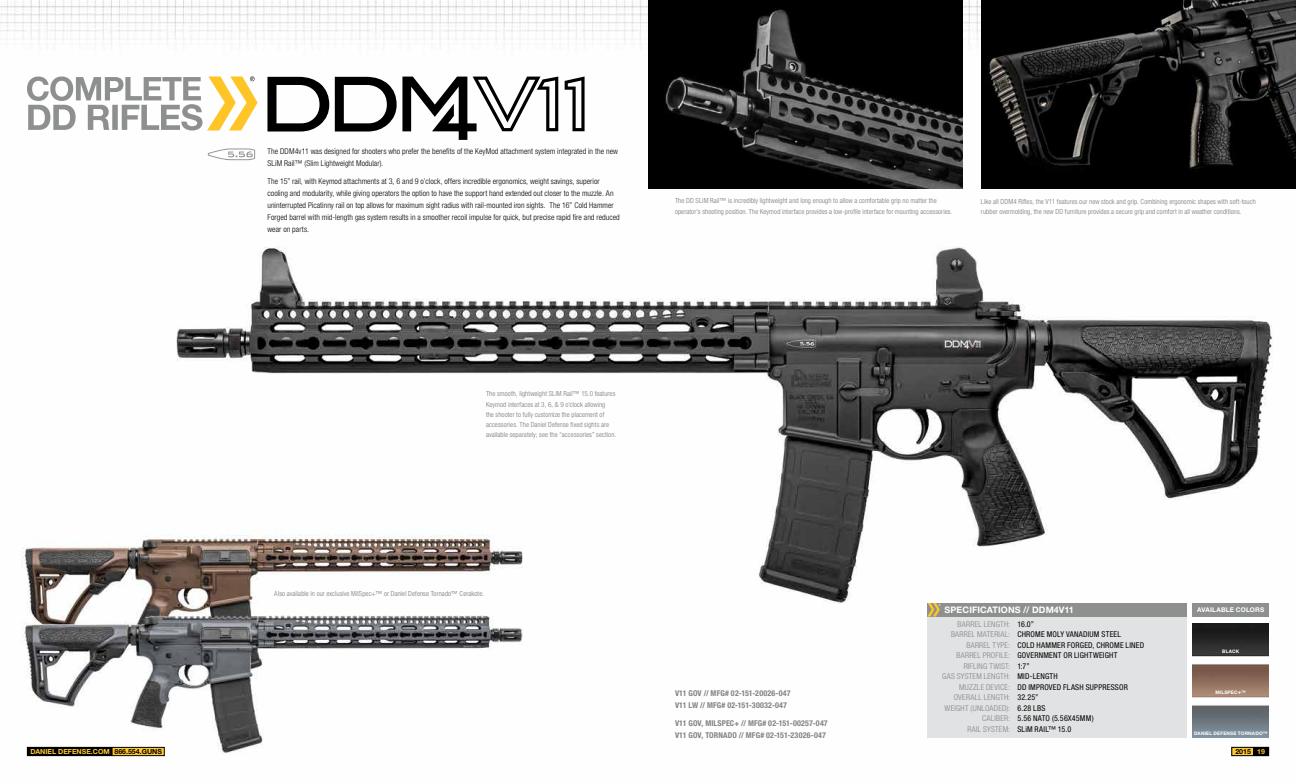
<style>
.page{position:relative;width:1296px;height:783px;background:#fff}
.page>*{position:absolute;margin:0;border:0;box-sizing:border-box;transform-origin:0 0}
.t1{font:700 9px "Helvetica Neue LT Std";letter-spacing:.01em;color:#fff}
.t2{font:300 condensed 8px/12px "Helvetica Neue LT Std";letter-spacing:.01em;color:#000}
.t3{font:condensed 8px/10.5px "Helvetica Neue LT Std";letter-spacing:.025em;color:#000}
.t4{font:300 condensed 8px/10.5px "Helvetica Neue LT Std";letter-spacing:.03em;color:#808285;text-align:right}
.t5{font:700 condensed 8px/12px "Helvetica Neue LT Std";letter-spacing:.015em;color:#808285}
.t6{font:300 condensed 7px/10px "Helvetica Neue LT Std";letter-spacing:.01em;color:#757779}
.t7{font:700 7px "Helvetica Neue LT Std";color:#ffc832}
.t8{font:700 7px "Helvetica Neue LT Std";color:#000}
.t9{font:700 6.5px "Helvetica Neue LT Std";letter-spacing:.025em;color:#fff}
.t10{font:700 4.8px "Helvetica Neue LT Std";letter-spacing:.03em;color:#fff}
.s1{font-size:6px}
.s2{color:#000}
.s3{color:#ffc832}
</style>
<div class="page">
<img style="left:0;top:0;width:1273px;height:757px">
<svg style="left:208px;top:148px;width:47px;height:12px"></svg>
<svg style="left:267px;top:77px;width:62px;height:55px"></svg>
<svg style="left:335px;top:77px;width:223px;height:63px"></svg>
<svg style="left:565px;top:76px;width:20px;height:55px"></svg>
<svg style="left:27px;top:76px;width:231px;height:54px"></svg>
<div style="left:927px;top:616px;width:260px;height:122px;background:#e2e3e4"></div>
<div style="left:927px;top:603px;width:260px;height:13px;background:#8e9090"></div>
<svg style="left:927px;top:603px;width:14px;height:13px"></svg>
<img style="left:1192px;top:623px;width:77px;height:115px">
<div style="left:1192px;top:603px;width:77px;height:13px;background:#8e9090"></div>
<img style="left:648px;top:0;width:315px;height:189px">
<img style="left:981px;top:0;width:315px;height:189px">
<div style="left:1232px;top:747px;width:23px;height:9px;background:#ffc832"></div>
<div style="left:1231px;top:747px;width:38px;height:9px;border:1px solid #000"></div>
<div style="left:1254px;top:747px;width:15px;height:9px;background:#000"></div>
<div style="left:27px;top:747px;width:137px;height:9px;background:#ffc832"></div>
<div style="left:27px;top:747px;width:138px;height:9px;border:1px solid #000"></div>
<div style="left:27px;top:747px;width:85px;height:9px;background:#000"></div>
<p class="t2" style="left:267px;top:145px;width:352px">The DDM4v11 was designed for shooters who prefer the benefits of the KeyMod attachment system integrated in the new<br>SLiM Rail™ (Slim Lightweight Modular).</p>
<p class="t2" style="left:267px;top:175px;width:354px">The 15” rail, with Keymod attachments at 3, 6 and 9 o’clock, offers incredible ergonomics, weight savings, superior cooling and modularity, while giving operators the option to have the support hand extended out closer to the muzzle. An uninterrupted Picatinny rail on top allows for maximum sight radius with rail-mounted iron sights. The 16” Cold Hammer Forged barrel with mid-length gas system results in a smoother recoil impulse for quick, but precise rapid fire and reduced wear on parts.</p>
<p class="t6" style="left:675px;top:196px;width:279px">The DD SLiM Rail™ is incredibly lightweight and long enough to allow a comfortable grip no matter the operator’s shooting position. The Keymod interface provides a low-profile interface for mounting accessories.</p>
<p class="t6" style="left:981px;top:196px;width:276px">Like all DDM4 Rifles, the V11 features our new stock and grip. Combining ergonomic shapes with soft-touch rubber overmolding, the new DD furniture provides a secure grip and comfort in all weather conditions.</p>
<p class="t6" style="left:486px;top:389px;width:132px">The smooth, lightweight SLiM Rail™ 15.0 features Keymod interfaces at 3, 6, &amp; 9 o’clock allowing<br>the shooter to fully customize the placement of accessories. The Daniel Defense fixed sights are available separately; see the “accessories” section.</p>
<p class="t6" style="left:274px;top:588px;width:211px">Also available in our exclusive MilSpec+™ or Daniel Defense Tornado™ Cerakote.</p>
<p class="t5" style="left:675px;top:687px;width:117px">V11 GOV // MFG# 02-151-20026-047<br>V11 LW // MFG# 02-151-30032-047</p>
<p class="t5" style="left:675px;top:717px;width:154px">V11 GOV, MILSPEC+ // MFG# 02-151-00257-047<br>V11 GOV, TORNADO // MFG# 02-151-23026-047</p>
<p class="t1" style="left:945px;top:604px;width:131px">SPECIFICATIONS // DDM4V11</p>
<p class="t9" style="left:1197px;top:606px;width:69px">AVAILABLE COLORS</p>
<p class="t10" style="left:1222px;top:648px;width:18px">BLACK</p>
<p class="t4" style="left:942px;top:619px;width:69px">BARREL LENGTH:<br>BARREL MATERIAL:<br>BARREL TYPE:<br>BARREL PROFILE:<br>RIFLING TWIST:<br>GAS SYSTEM LENGTH:<br>MUZZLE DEVICE:<br>OVERALL LENGTH:<br>WEIGHT (UNLOADED):<br>CALIBER:<br>RAIL SYSTEM:</p>
<p class="t3" style="left:1017px;top:619px;width:128px">16.0”<br>CHROME MOLY VANADIUM STEEL<br>COLD HAMMER FORGED, CHROME LINED<br>GOVERNMENT OR LIGHTWEIGHT<br>1:7”<br>MID-LENGTH<br>DD IMPROVED FLASH SUPPRESSOR<br>32.25”<br>6.28 LBS<br>5.56 NATO (5.56X45MM)<br>SLiM RAIL™ 15.0</p>
<p class="t10" style="left:1215px;top:690px;width:32px">MILSPEC<span class="s1">+</span>™</p>
<p class="t10" style="left:1194px;top:731px;width:75px">DANIEL DEFENSE TORNADO™</p>
<p class="t7" style="left:30px;top:747px;width:133px">DANIEL DEFENSE.COM <span class="s2">866.554.GUNS</span></p>
<p class="t8" style="left:1235px;top:747px;width:31px">2015 <span class="s3">19</span></p>
</div>
